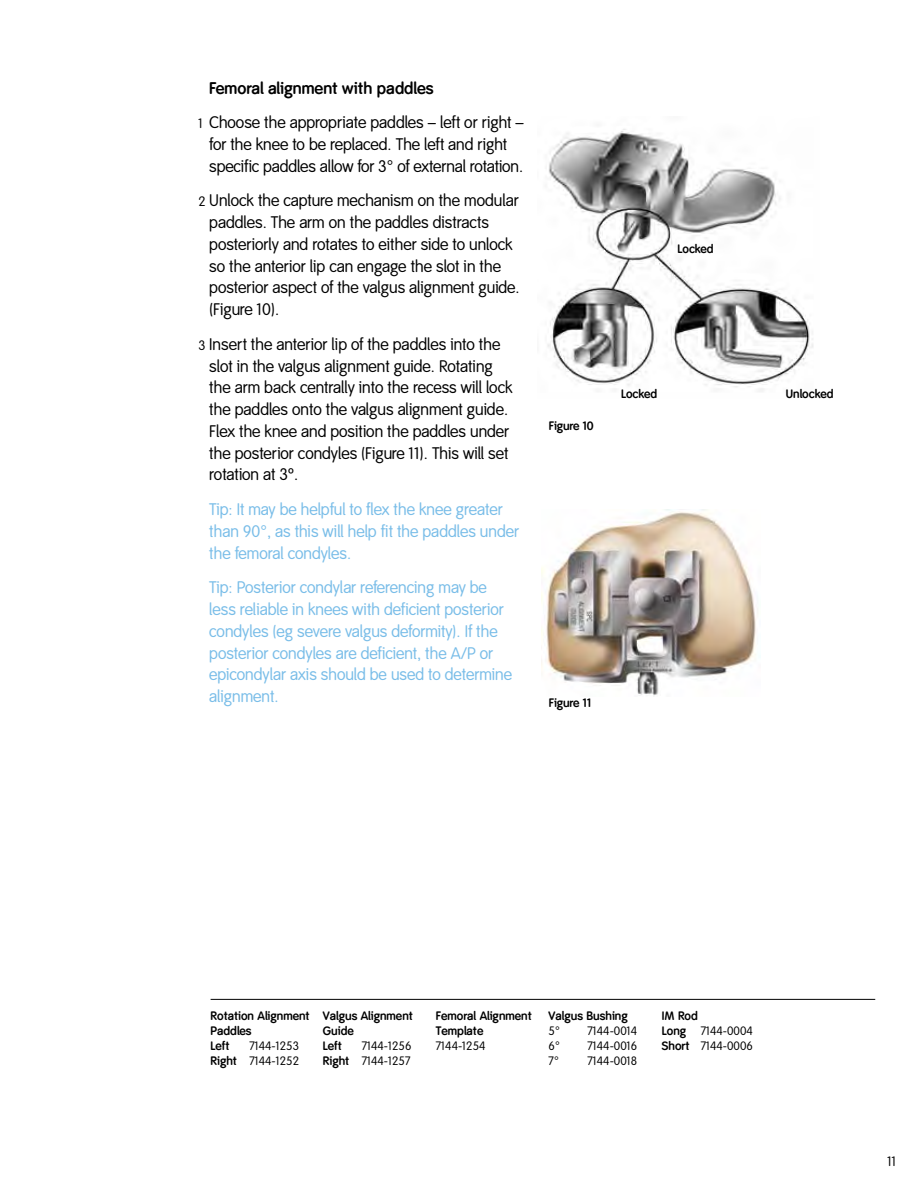
<style>
.page{position:relative;width:918px;height:1188px;background:#fff}
.page>*{position:absolute;margin:0;border:0;box-sizing:border-box;transform-origin:0 0}
.t1{font:16.5px/21.8px "Smith&Nephew";color:#000}
.t2{font:16.5px/21.8px "Smith&Nephew";color:#79bde8}
.t3{font:13.5px "Smith&Nephew";color:#000}
.t4{font:700 12px/15px "Smith&Nephew";color:#000}
.t5{font:12px/15px "Smith&Nephew";color:#000;text-align:right}
.s1{font-weight:700}
.s2{font-size:13.5px}
</style>
<div class="page">
<img style="left:542px;top:509px;width:214px;height:187px">
<hr style="left:211px;top:999px;width:664px;height:1px;background:#000">
<img style="left:547px;top:129px;width:266px;height:263px">
<p class="t1" style="left:198px;top:71px;width:327px;line-height:34.7px;text-indent:11px"><span class="s1">Femoral alignment with paddles<br></span><span class="s2">1</span> Choose the appropriate paddles – left or right –</p>
<p class="t1" style="left:209px;top:134px;width:315px">for the knee to be replaced. The left and right specific paddles allow for 3° of external rotation.</p>
<p class="t1" style="left:209px;top:190px;width:312px;text-indent:-11px"><span class="s2">2</span> Unlock the capture mechanism on the modular paddles. The arm on the paddles distracts posteriorly and rotates to either side to unlock so the anterior lip can engage the slot in the posterior aspect of the valgus alignment guide. (Figure 10).</p>
<p class="t1" style="left:209px;top:334px;width:305px;text-indent:-11px"><span class="s2">3</span> Insert the anterior lip of the paddles into the slot in the valgus alignment guide. Rotating the arm back centrally into the recess will lock the paddles onto the valgus alignment guide.<br>Flex the knee and position the paddles under the posterior condyles (Figure 11). This will set rotation at 3º.</p>
<p class="t2" style="left:209px;top:499px;width:311px">Tip: It may be helpful to flex the knee greater than 90°, as this will help fit the paddles under the femoral condyles.</p>
<p class="t2" style="left:209px;top:577px;width:304px">Tip: Posterior condylar referencing may be less reliable in knees with deficient posterior condyles (eg severe valgus deformity). If the posterior condyles are deficient, the A/P or epicondylar axis should be used to determine alignment.</p>
<p class="t4" style="left:549px;top:418px;width:46px">Figure 10</p>
<p class="t4" style="left:549px;top:696px;width:44px">Figure 11</p>
<p class="t4" style="left:677px;top:242px;width:38px">Locked</p>
<p class="t4" style="left:621px;top:387px;width:38px">Locked</p>
<p class="t4" style="left:786px;top:387px;width:49px">Unlocked</p>
<p class="t4" style="left:211px;top:1009px;width:101px">Rotation Alignment<br>Paddles<br>Left</p>
<p class="t5" style="left:211px;top:1039px;width:90px">7144-1253<br><span class="s1">Right</span> 7144-1252</p>
<p class="t4" style="left:323px;top:1009px;width:91px">Valgus Alignment<br>Guide<br>Left</p>
<p class="t5" style="left:323px;top:1039px;width:90px">7144-1256<br><span class="s1">Right</span> 7144-1257</p>
<p class="t4" style="left:436px;top:1009px;width:97px">Femoral Alignment<br>Template</p>
<p class="t5" style="left:436px;top:1039px;width:51px">7144-1254</p>
<p class="t4" style="left:549px;top:1009px;width:81px">Valgus Bushing</p>
<p class="t5" style="left:549px;top:1024px;width:13px">5°</p>
<p class="t5" style="left:588px;top:1024px;width:51px">7144-0014</p>
<p class="t5" style="left:549px;top:1039px;width:13px">6°</p>
<p class="t5" style="left:588px;top:1039px;width:51px">7144-0016</p>
<p class="t5" style="left:549px;top:1054px;width:12px">7°</p>
<p class="t5" style="left:588px;top:1054px;width:51px">7144-0018</p>
<p class="t5" style="left:662px;top:1009px;width:92px;text-align:left"><span class="s1">IM Rod<br>Long</span> 7144-0004<br><span class="s1">Short</span> 7144-0006</p>
<p class="t3" style="left:887px;top:1154px;width:11px">11</p>
</div>
